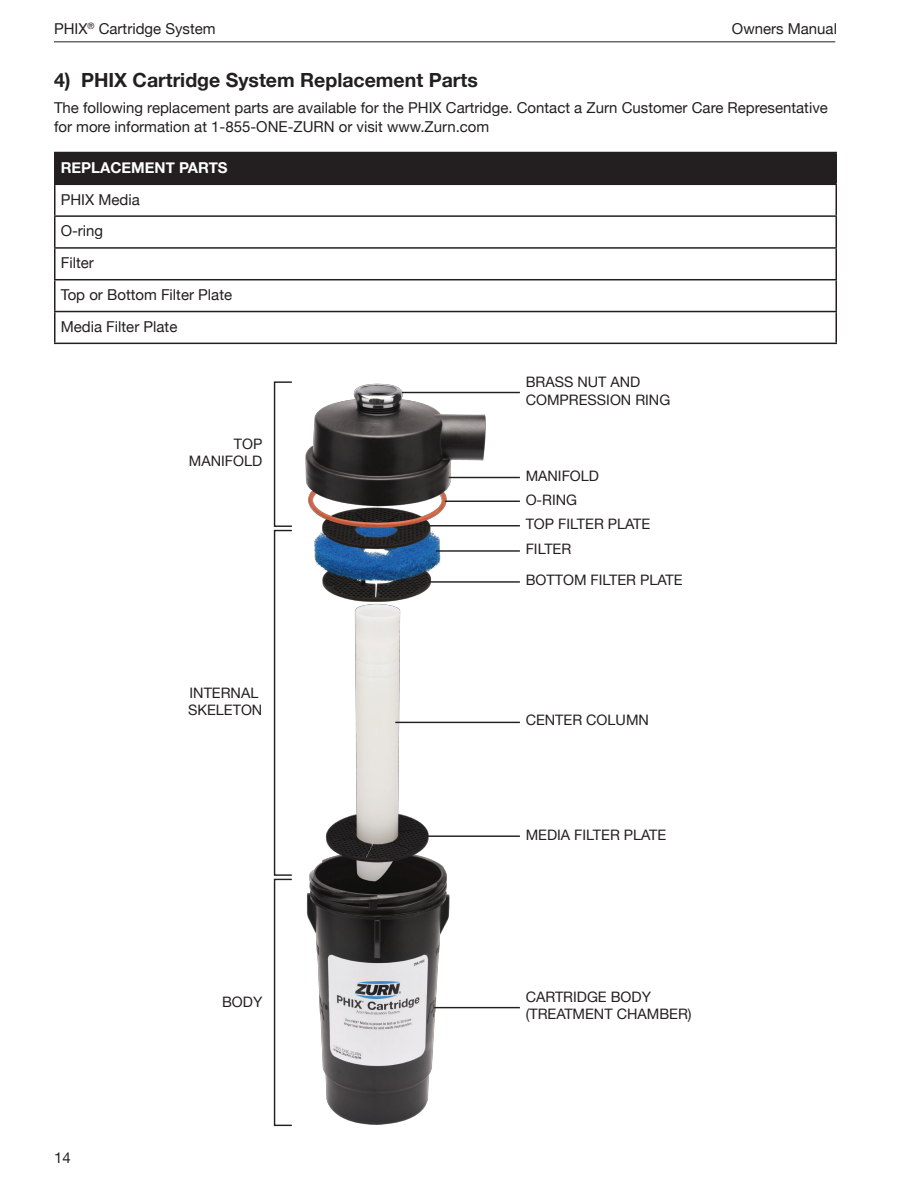
<style>
.page{position:relative;width:918px;height:1188px;background:#fff}
.page>*{position:absolute;margin:0;border:0;box-sizing:border-box;transform-origin:0 0}
.MainSectionBreaks{font:700 19.5px "Helvetica Neue";color:#231f20}
.MainText{font:15px/19.5px "Helvetica Neue";color:#231f20}
.MainText-2{font:700 15px "Helvetica Neue";color:#fff}
.t1{font:14.4px/17.2px "Helvetica Neue";color:#231f20}
</style>
<div class="page">
<hr style="left:54px;top:41px;width:781px;height:1px;background:#231f20">
<div style="left:55px;top:153px;width:781px;height:31px;background:#231f20"></div>
<hr style="left:54px;top:152px;width:783px;height:1px;background:#231f20">
<hr style="left:54px;top:153px;width:2px;height:31px;background:#231f20">
<hr style="left:836px;top:153px;width:1px;height:31px;background:#231f20">
<hr style="left:54px;top:184px;width:783px;height:1px;background:#231f20">
<hr style="left:54px;top:185px;width:2px;height:30px;background:#231f20">
<hr style="left:836px;top:185px;width:1px;height:30px;background:#231f20">
<hr style="left:54px;top:215px;width:783px;height:2px;background:#231f20">
<hr style="left:54px;top:217px;width:2px;height:30px;background:#231f20">
<hr style="left:836px;top:217px;width:1px;height:30px;background:#231f20">
<hr style="left:54px;top:247px;width:783px;height:2px;background:#231f20">
<hr style="left:54px;top:249px;width:2px;height:30px;background:#231f20">
<hr style="left:836px;top:249px;width:1px;height:30px;background:#231f20">
<hr style="left:54px;top:279px;width:783px;height:1px;background:#231f20">
<hr style="left:54px;top:280px;width:2px;height:31px;background:#231f20">
<hr style="left:836px;top:280px;width:1px;height:31px;background:#231f20">
<hr style="left:54px;top:311px;width:783px;height:1px;background:#231f20">
<hr style="left:54px;top:312px;width:2px;height:31px;background:#231f20">
<hr style="left:836px;top:312px;width:1px;height:31px;background:#231f20">
<hr style="left:54px;top:343px;width:783px;height:1px;background:#231f20">
<img style="left:305px;top:383px;width:215px;height:742px">
<div style="left:274px;top:381px;width:19px;height:146px;border:1px solid #231f20"></div>
<div style="left:274px;top:530px;width:19px;height:346px;border:1px solid #231f20"></div>
<div style="left:274px;top:879px;width:19px;height:247px;border:1px solid #231f20"></div>
<hr style="left:402px;top:392px;width:118px;height:1px;background:#231f20">
<hr style="left:449px;top:477px;width:71px;height:1px;background:#231f20">
<hr style="left:445px;top:501px;width:75px;height:1px;background:#231f20">
<hr style="left:428px;top:525px;width:92px;height:1px;background:#231f20">
<hr style="left:436px;top:550px;width:84px;height:2px;background:#231f20">
<hr style="left:428px;top:581px;width:92px;height:2px;background:#231f20">
<hr style="left:395px;top:722px;width:125px;height:1px;background:#231f20">
<hr style="left:428px;top:835px;width:92px;height:2px;background:#231f20">
<hr style="left:434px;top:1007px;width:86px;height:1px;background:#231f20">
<p class="MainText" style="left:54px;top:20px;width:163px">PHIX<sup>®</sup> Cartridge System</p>
<p class="MainText" style="left:732px;top:20px;width:107px">Owners Manual</p>
<p class="MainSectionBreaks" style="left:54px;top:64px;width:425px">4) PHIX Cartridge System Replacement Parts</p>
<p class="MainText" style="left:54px;top:99px;width:775px">The following replacement parts are available for the PHIX Cartridge. Contact a Zurn Customer Care Representative for more information at 1-855-ONE-ZURN or visit www.Zurn.com</p>
<p class="MainText-2" style="left:61px;top:156px;width:168px">REPLACEMENT PARTS</p>
<p class="MainText" style="left:61px;top:190px;width:81px">PHIX Media</p>
<p class="MainText" style="left:61px;top:222px;width:44px">O-ring</p>
<p class="MainText" style="left:61px;top:254px;width:35px">Filter</p>
<p class="MainText" style="left:61px;top:286px;width:173px">Top or Bottom Filter Plate</p>
<p class="MainText" style="left:61px;top:318px;width:118px">Media Filter Plate</p>
<p class="MainText" style="left:54px;top:1149px;width:18px">14</p>
<p class="t1" style="left:189px;top:436px;width:75px;text-align:right">TOP<br>MANIFOLD</p>
<p class="t1" style="left:188px;top:685px;width:76px">INTERNAL<br>SKELETON</p>
<p class="t1" style="left:222px;top:995px;width:42px">BODY</p>
<p class="t1" style="left:526px;top:375px;width:146px">BRASS NUT AND<br>COMPRESSION RING</p>
<p class="t1" style="left:526px;top:465px;width:126px;line-height:23.7px">MANIFOLD<br>O-RING<br>TOP FILTER PLATE</p>
<p class="t1" style="left:526px;top:534px;width:158px;line-height:30.9px">FILTER<br>BOTTOM FILTER PLATE</p>
<p class="t1" style="left:526px;top:712px;width:125px">CENTER COLUMN</p>
<p class="t1" style="left:526px;top:827px;width:142px">MEDIA FILTER PLATE</p>
<p class="t1" style="left:526px;top:989px;width:167px">CARTRIDGE BODY (TREATMENT CHAMBER)</p>
</div>
